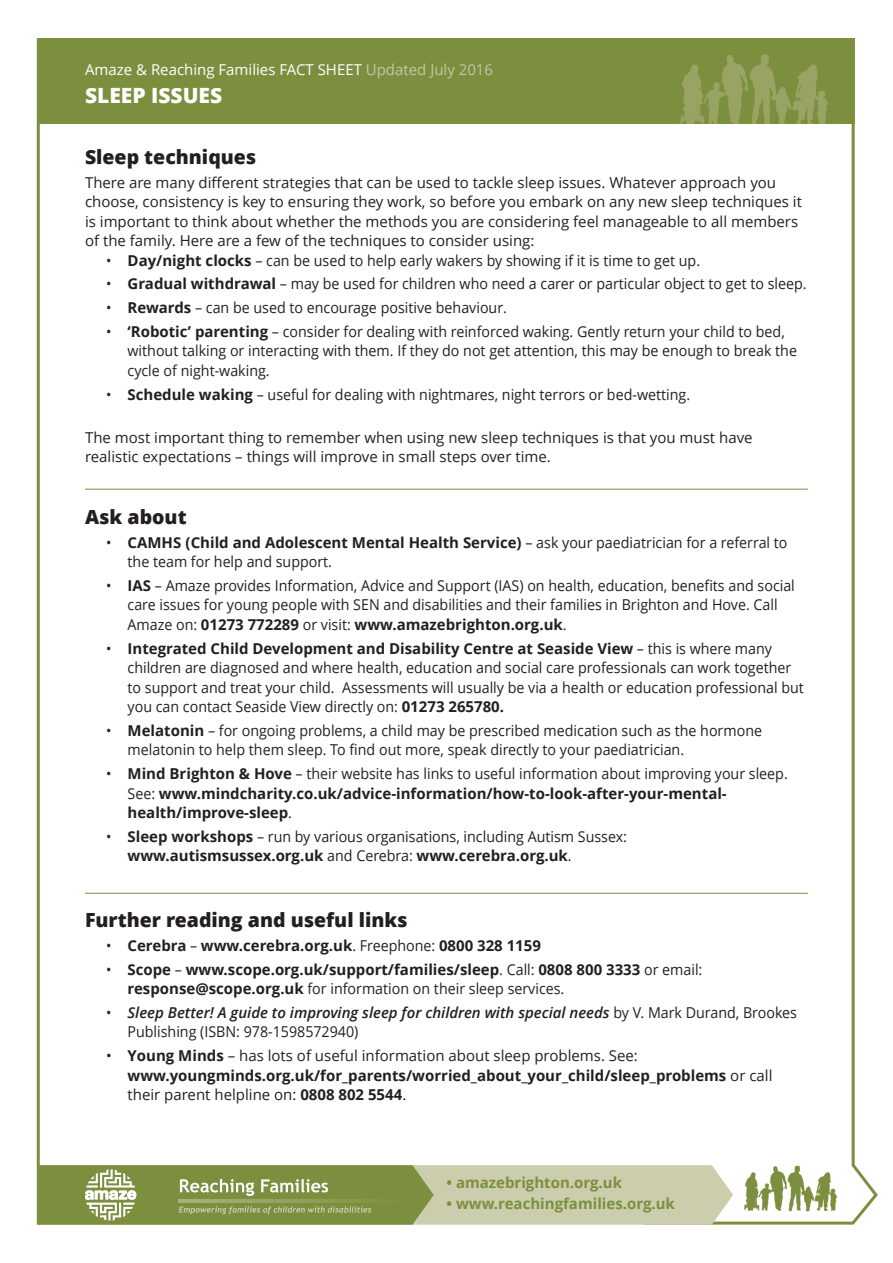
<style>
.page{position:relative;width:893px;height:1263px;background:#fff}
.page>*{position:absolute;margin:0;border:0;box-sizing:border-box;transform-origin:0 0}
.t1{font:800 21px "Open Sans";color:#fff}
.t2{font:800 19.5px "Open Sans";color:#231f20}
.t3{font:15px/19.5px "Open Sans";color:#231f20;scale:.95 1}
.t4{font:700 15px/19.5px "Open Sans";color:#231f20}
.t5{font:15px/19.5px "Open Sans";color:#231f20}
.t6{font:italic 600 15px/19.5px "Open Sans";color:#231f20}
.t7{font:700 15px "Open Sans";color:#7c8f3f}
.t8{font:15px "Open Sans";color:#fff}
.s1{color:#c5c7a3}
.s2{font-weight:700}
.s3{font-weight:400}
.s4{font-weight:400;font-style:normal}
</style>
<div class="page">
<div style="left:38px;top:38px;width:817px;height:85px;background:#7c8f3f"></div>
<svg style="left:641px;top:54px;width:237px;height:1171px"></svg>
<img style="left:744px;top:1165px;width:94px;height:49px">
<svg style="left:40px;top:1165px;width:693px;height:60px;background:#a8b27d"></svg>
<img style="left:179px;top:1199px;width:233px;height:3px">
<hr style="left:37px;top:38px;width:3px;height:1187px;background:#7c8f3f">
<hr style="left:85px;top:489px;width:723px;height:1px;background:#7c8f3f">
<hr style="left:85px;top:893px;width:723px;height:1px;background:#7c8f3f">
<p class="t8" style="left:85px;top:59px;width:410px">Amaze &amp; Reaching Families FAct Sheet <span class="s1">Updated July 2016</span></p>
<h1 class="t1" style="left:85px;top:81px;width:139px">sleep issues</h1>
<h2 class="t2" style="left:85px;top:143px;width:173px">sleep techniques</h2>
<p class="t5" style="left:85px;top:172px;width:718px">there are many different strategies that can be used to tackle sleep issues. Whatever approach you choose, consistency is key to ensuring they work, so before you embark on any new sleep techniques it is important to think about whether the methods you are considering feel manageable to all members of the family. here are a few of the techniques to consider using:</p>
<p class="t3" style="left:106px;top:250px;width:627px">• <span class="s2">Day/night clocks</span> – can be used to help early wakers by showing if it is time to get up.</p>
<p class="t3" style="left:106px;top:274px;width:739px">• <span class="s2">Gradual withdrawal</span> – may be used for children who need a carer or particular object to get to sleep.</p>
<p class="t3" style="left:106px;top:297px;width:423px">• <span class="s2">Rewards</span> – can be used to encourage positive behaviour.</p>
<p class="t3" style="left:128px;top:321px;width:706px;text-indent:-21px">• <span class="s2">‘Robotic’ parenting</span> – consider for dealing with reinforced waking. Gently return your child to bed, without talking or interacting with them. If they do not get attention, this may be enough to break the cycle of night-waking.</p>
<p class="t3" style="left:106px;top:384px;width:616px">• <span class="s2">Schedule waking</span> – useful for dealing with nightmares, night terrors or bed-wetting.</p>
<p class="t5" style="left:85px;top:427px;width:669px">the most important thing to remember when using new sleep techniques is that you must have realistic expectations – things will improve in small steps over time.</p>
<h2 class="t2" style="left:85px;top:503px;width:103px">Ask about</h2>
<p class="t3" style="left:128px;top:532px;width:696px;text-indent:-21px">• <span class="s2">CAMHS (Child and Adolescent Mental Health Service)</span> – ask your paediatrician for a referral to the team for help and support.</p>
<p class="t3" style="left:128px;top:575px;width:704px;text-indent:-21px">• <span class="s2">IAS</span> – Amaze provides Information, Advice and Support (IAS) on health, education, benefits and social care issues for young people with SeN and disabilities and their families in Brighton and hove. call<br>Amaze on: <span class="s2">01273 772289</span> or visit: <span class="s2">www.amazebrighton.org.uk</span>.</p>
<p class="t3" style="left:128px;top:638px;width:713px;text-indent:-21px">• <span class="s2">Integrated Child Development and Disability Centre at Seaside View</span> – this is where many children are diagnosed and where health, education and social care professionals can work together to support and treat your child. Assessments will usually be via a health or education professional but you can contact Seaside View directly on: <span class="s2">01273 265780.</span></p>
<p class="t3" style="left:128px;top:720px;width:669px;text-indent:-21px">• <span class="s2">Melatonin</span> – for ongoing problems, a child may be prescribed medication such as the hormone melatonin to help them sleep. to find out more, speak directly to your paediatrician.</p>
<p class="t4" style="left:128px;top:763px;width:662px;text-indent:-21px"><span class="s3">•</span> Mind Brighton &amp; Hove <span class="s3">– their website has links to useful information about improving your sleep.<br>See:</span> www.mindcharity.co.uk/advice-information/how-to-look-after-your-mental&shy;health/improve-sleep<span class="s3">.</span></p>
<p class="t3" style="left:128px;top:826px;width:527px;text-indent:-21px">• <span class="s2">Sleep workshops</span> – run by various organisations, including Autism Sussex: <span class="s2">www.autismsussex.org.uk</span> and cerebra: <span class="s2">www.cerebra.org.uk</span>.</p>
<h2 class="t2" style="left:85px;top:906px;width:324px">Further reading and useful links</h2>
<p class="t4" style="left:106px;top:935px;width:436px"><span class="s3">•</span> Cerebra <span class="s3">–</span> www.cerebra.org.uk<span class="s3">. Freephone:</span> 0800 328 1159</p>
<p class="t4" style="left:128px;top:959px;width:576px;text-indent:-21px"><span class="s3">•</span> Scope <span class="s3">–</span> www.scope.org.uk/support/families/sleep<span class="s3">. call:</span> 0808 800 3333 <span class="s3">or email: </span>response@scope.org.uk <span class="s3">for information on their sleep services.</span></p>
<p class="t6" style="left:128px;top:1002px;width:671px;text-indent:-21px"><span class="s4">•</span> Sleep Better! A guide to improving sleep for children with special needs <span class="s4">by V. Mark Durand, Brookes<br>Publishing (ISBN: 978-1598572940)</span></p>
<p class="t4" style="left:128px;top:1045px;width:646px;text-indent:-21px"><span class="s3">•</span> Young Minds <span class="s3">– has lots of useful information about sleep problems. See: </span>www.youngminds.org.uk/for_parents/worried_about_your_child/sleep_problems <span class="s3">or call their parent helpline on:</span> 0808 802 5544<span class="s3">.</span></p>
<p class="t7" style="left:446px;top:1172px;width:177px">• amazebrighton.org.uk</p>
<p class="t7" style="left:446px;top:1193px;width:230px">• www.reachingfamilies.org.uk</p>
</div>
